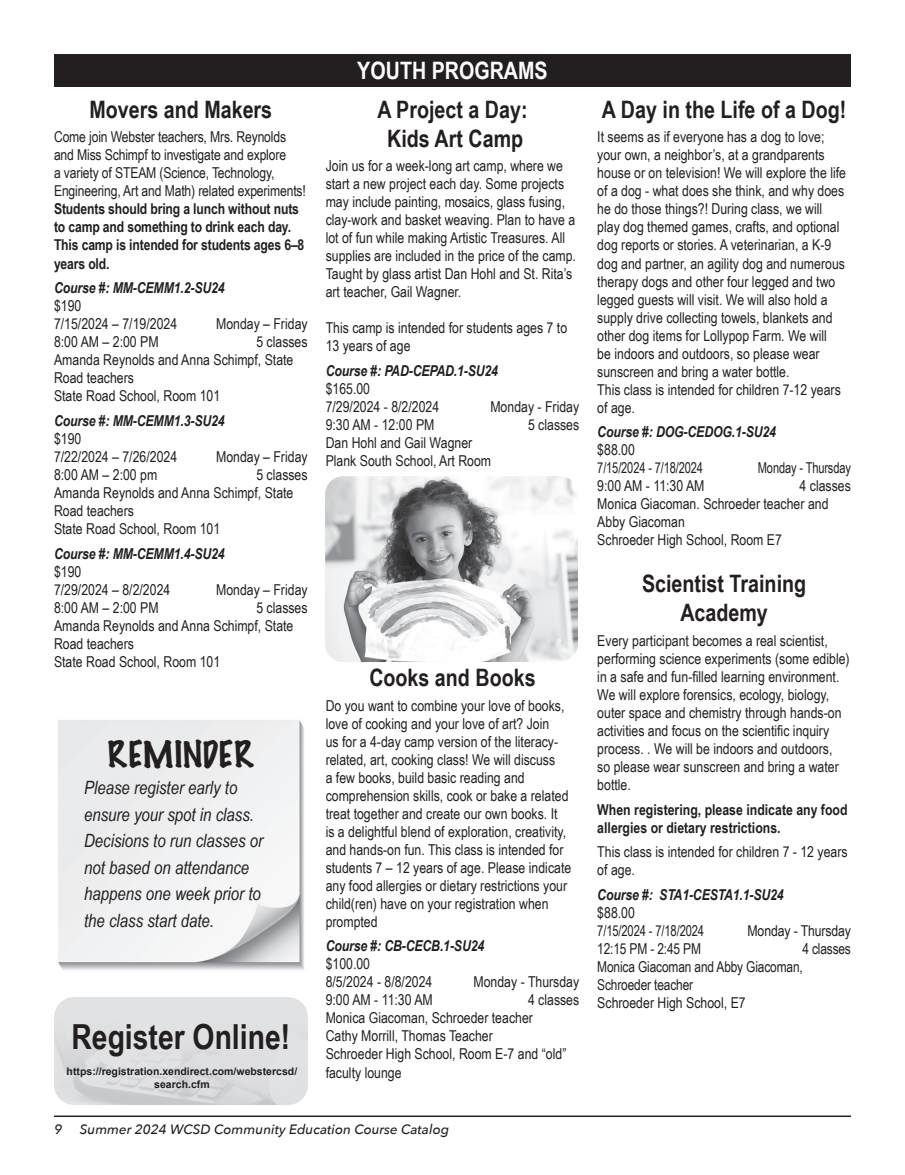
<style>
.page{position:relative;width:905px;height:1175px;background:#fff}
.page>*{position:absolute;margin:0;border:0;box-sizing:border-box;transform-origin:0 0}
.DAYS{font:700 34.5px "Arial Narrow";color:#231f20}
.body_back_panel{font:100 33.3px "Marker Felt";color:#231f20}
.class_heading{font:700 24px/28.8px "Arial Narrow";color:#231f20;text-align:center}
.class_heading-2{font:700 24px "Arial Narrow";color:#fff}
.Body_text{font:italic 18.3px/26.5px "Arial Narrow";color:#231f20}
.t1{font:15px/18px "Arial Narrow";color:#231f20}
.course{font:italic 700 15px "Arial Narrow";letter-spacing:-.01em;color:#231f20}
.t2{font:700 15px/18px "Arial Narrow";color:#231f20}
.t3{font:15px "Arial Narrow";color:#231f20;scale:.9 1}
.t4{font:15px "Arial Narrow";color:#231f20;scale:.91 1}
.t5{font:italic 500 13.5px "Avenir Next";color:#231f20}
.Body_text-2{font:700 10.5px/12.6px "Arial";color:#231f20;text-align:center}
.s1{font-weight:700}
</style>
<div class="page">
<hr style="left:54px;top:1115px;width:796px;height:2px;background:#231f20">
<div style="left:55px;top:54px;width:795px;height:32px;background:#231f20"></div>
<img style="left:54px;top:997px;width:254px;height:108px">
<img style="left:325px;top:476px;width:253px;height:186px">
<img style="left:58px;top:720px;width:246px;height:250px">
<p class="class_heading" style="left:89px;top:94px;width:184px">Movers and Makers</p>
<p class="t1" style="left:54px;top:128px;width:253px">Come join Webster teachers, Mrs. Reynolds and Miss Schimpf to investigate and explore<br>a variety of STEAM (Science, Technology, Engineering, Art and Math) related experiments!<br><span class="s1">Students should bring a lunch without nuts to camp and something to drink each day.<br>This camp is intended for students ages 6–8 years old.</span></p>
<p class="course" style="left:54px;top:277px;width:172px">Course #: MM-CEMM1.2-SU24</p>
<p class="t1" style="left:54px;top:296px;width:29px">$190</p>
<p class="t1" style="left:54px;top:314px;width:125px">7/15/2024 – 7/19/2024</p>
<p class="t1" style="left:216px;top:314px;width:93px">Monday – Friday</p>
<p class="t1" style="left:54px;top:332px;width:106px">8:00 AM – 2:00 PM</p>
<p class="t1" style="left:256px;top:332px;width:53px">5 classes</p>
<p class="t1" style="left:54px;top:350px;width:241px">Amanda Reynolds and Anna Schimpf, State<br>Road teachers</p>
<p class="t1" style="left:54px;top:386px;width:168px">State Road School, Room 101</p>
<p class="course" style="left:54px;top:409px;width:172px">Course #: MM-CEMM1.3-SU24</p>
<p class="t1" style="left:54px;top:429px;width:29px">$190</p>
<p class="t1" style="left:54px;top:447px;width:125px">7/22/2024 – 7/26/2024</p>
<p class="t1" style="left:216px;top:447px;width:93px">Monday – Friday</p>
<p class="t1" style="left:54px;top:465px;width:105px">8:00 AM – 2:00 pm</p>
<p class="t1" style="left:256px;top:465px;width:53px">5 classes</p>
<p class="t1" style="left:54px;top:483px;width:241px">Amanda Reynolds and Anna Schimpf, State<br>Road teachers</p>
<p class="t1" style="left:54px;top:519px;width:168px">State Road School, Room 101</p>
<p class="course" style="left:54px;top:542px;width:172px">Course #: MM-CEMM1.4-SU24</p>
<p class="t1" style="left:54px;top:562px;width:29px">$190</p>
<p class="t1" style="left:54px;top:580px;width:118px">7/29/2024 – 8/2/2024</p>
<p class="t1" style="left:216px;top:580px;width:93px">Monday – Friday</p>
<p class="t1" style="left:54px;top:598px;width:106px">8:00 AM – 2:00 PM</p>
<p class="t1" style="left:256px;top:598px;width:53px">5 classes</p>
<p class="t1" style="left:54px;top:616px;width:241px">Amanda Reynolds and Anna Schimpf, State<br>Road teachers</p>
<p class="t1" style="left:54px;top:652px;width:168px">State Road School, Room 101</p>
<p class="body_back_panel" style="left:107px;top:727px;width:147px">REMINDER</p>
<p class="Body_text" style="left:84px;top:774px;width:181px">Please register early to ensure your spot in class.<br>Decisions to run classes or not based on attendance happens one week prior to the class start date.</p>
<p class="DAYS" style="left:71px;top:1010px;width:220px">Register Online!</p>
<p class="Body_text-2" style="left:67px;top:1065px;width:232px">https://registration.xendirect.com/webstercsd/ search.cfm</p>
<p class="class_heading-2" style="left:357px;top:52px;width:192px">YOUTH PROGRAMS</p>
<p class="class_heading" style="left:377px;top:94px;width:152px">A Project a Day:<br>Kids Art Camp</p>
<p class="t1" style="left:326px;top:156px;width:252px">Join us for a week-long art camp, where we start a new project each day. Some projects may include painting, mosaics, glass fusing, clay-work and basket weaving. Plan to have a lot of fun while making Artistic Treasures. All supplies are included in the price of the camp.<br>Taught by glass artist Dan Hohl and St. Rita’s art teacher, Gail Wagner.</p>
<p class="t1" style="left:326px;top:318px;width:243px">This camp is intended for students ages 7 to<br>13 years of age</p>
<p class="course" style="left:326px;top:359px;width:174px">Course #: PAD-CEPAD.1-SU24</p>
<p class="t1" style="left:326px;top:379px;width:46px">$165.00</p>
<p class="t1" style="left:326px;top:397px;width:115px">7/29/2024 - 8/2/2024</p>
<p class="t1" style="left:490px;top:397px;width:90px">Monday - Friday</p>
<p class="t1" style="left:326px;top:415px;width:110px">9:30 AM - 12:00 PM</p>
<p class="t1" style="left:528px;top:415px;width:53px">5 classes</p>
<p class="t1" style="left:326px;top:433px;width:148px">Dan Hohl and Gail Wagner</p>
<p class="t1" style="left:326px;top:451px;width:167px">Plank South School, Art Room</p>
<p class="class_heading" style="left:369px;top:662px;width:168px">Cooks and Books</p>
<p class="t1" style="left:326px;top:695px;width:247px">Do you want to combine your love of books, love of cooking and your love of art? Join<br>us for a 4-day camp version of the literacy&shy;related, art, cooking class! We will discuss<br>a few books, build basic reading and comprehension skills, cook or bake a related treat together and create our own books. It<br>is a delightful blend of exploration, creativity, and hands-on fun. This class is intended for students 7 – 12 years of age. Please indicate any food allergies or dietary restrictions your child(ren) have on your registration when prompted</p>
<p class="course" style="left:326px;top:934px;width:160px">Course #: CB-CECB.1-SU24</p>
<p class="t1" style="left:326px;top:954px;width:46px">$100.00</p>
<p class="t1" style="left:326px;top:972px;width:108px">8/5/2024 - 8/8/2024</p>
<p class="t1" style="left:473px;top:972px;width:107px">Monday - Thursday</p>
<p class="t1" style="left:326px;top:990px;width:109px">9:00 AM - 11:30 AM</p>
<p class="t1" style="left:528px;top:990px;width:53px">4 classes</p>
<p class="t1" style="left:326px;top:1008px;width:209px">Monica Giacoman, Schroeder teacher</p>
<p class="t1" style="left:326px;top:1026px;width:169px">Cathy Morrill, Thomas Teacher</p>
<p class="t1" style="left:326px;top:1044px;width:242px">Schroeder High School, Room E-7 and “old” faculty lounge</p>
<p class="t5" style="left:54px;top:1117px;width:10px">9</p>
<p class="t5" style="left:80px;top:1117px;width:371px">Summer 2024 WCSD Community Education Course Catalog</p>
<p class="class_heading" style="left:602px;top:94px;width:246px">A Day in the Life of a Dog!</p>
<p class="t1" style="left:597px;top:128px;width:250px">It seems as if everyone has a dog to love; your own, a neighbor’s, at a grandparents house or on television! We will explore the life of a dog - what does she think, and why does he do those things?! During class, we will play dog themed games, crafts, and optional dog reports or stories. A veterinarian, a K-9 dog and partner, an agility dog and numerous therapy dogs and other four legged and two legged guests will visit. We will also hold a supply drive collecting towels, blankets and other dog items for Lollypop Farm. We will<br>be indoors and outdoors, so please wear sunscreen and bring a water bottle.</p>
<p class="t1" style="left:597px;top:380px;width:245px">This class is intended for children 7-12 years of age.</p>
<p class="course" style="left:597px;top:421px;width:180px">Course #: DOG-CEDOG.1-SU24</p>
<p class="t1" style="left:597px;top:440px;width:39px">$88.00</p>
<p class="t3" style="left:597px;top:457px;width:119px">7/15/2024 - 7/18/2024</p>
<p class="t3" style="left:757px;top:457px;width:105px">Monday - Thursday</p>
<p class="t1" style="left:597px;top:476px;width:109px">9:00 AM - 11:30 AM</p>
<p class="t1" style="left:799px;top:476px;width:53px">4 classes</p>
<p class="t1" style="left:597px;top:494px;width:233px">Monica Giacoman. Schroeder teacher and<br>Abby Giacoman</p>
<p class="t1" style="left:597px;top:530px;width:186px">Schroeder High School, Room E7</p>
<p class="class_heading" style="left:642px;top:568px;width:166px">Scientist Training<br>Academy</p>
<p class="t1" style="left:597px;top:631px;width:254px">Every participant becomes a real scientist, performing science experiments (some edible) in a safe and fun-filled learning environment.<br>We will explore forensics, ecology, biology, outer space and chemistry through hands-on activities and focus on the scientific inquiry process. . We will be indoors and outdoors,<br>so please wear sunscreen and bring a water bottle.</p>
<p class="t2" style="left:597px;top:799px;width:252px">When registering, please indicate any food allergies or dietary restrictions.</p>
<p class="t1" style="left:597px;top:842px;width:252px">This class is intended for children 7 - 12 years of age.</p>
<p class="course" style="left:597px;top:883px;width:188px">Course #: STA1-CESTA1.1-SU24</p>
<p class="t1" style="left:597px;top:903px;width:39px">$88.00</p>
<p class="t4" style="left:597px;top:919px;width:119px">7/15/2024 - 7/18/2024</p>
<p class="t1" style="left:747px;top:921px;width:105px">Monday - Thursday</p>
<p class="t1" style="left:597px;top:939px;width:105px">12:15 PM - 2:45 PM</p>
<p class="t1" style="left:802px;top:939px;width:50px">4 classes</p>
<p class="t1" style="left:597px;top:957px;width:207px">Monica Giacoman and Abby Giacoman,<br>Schroeder teacher</p>
<p class="t1" style="left:597px;top:993px;width:150px">Schroeder High School, E7</p>
</div>
